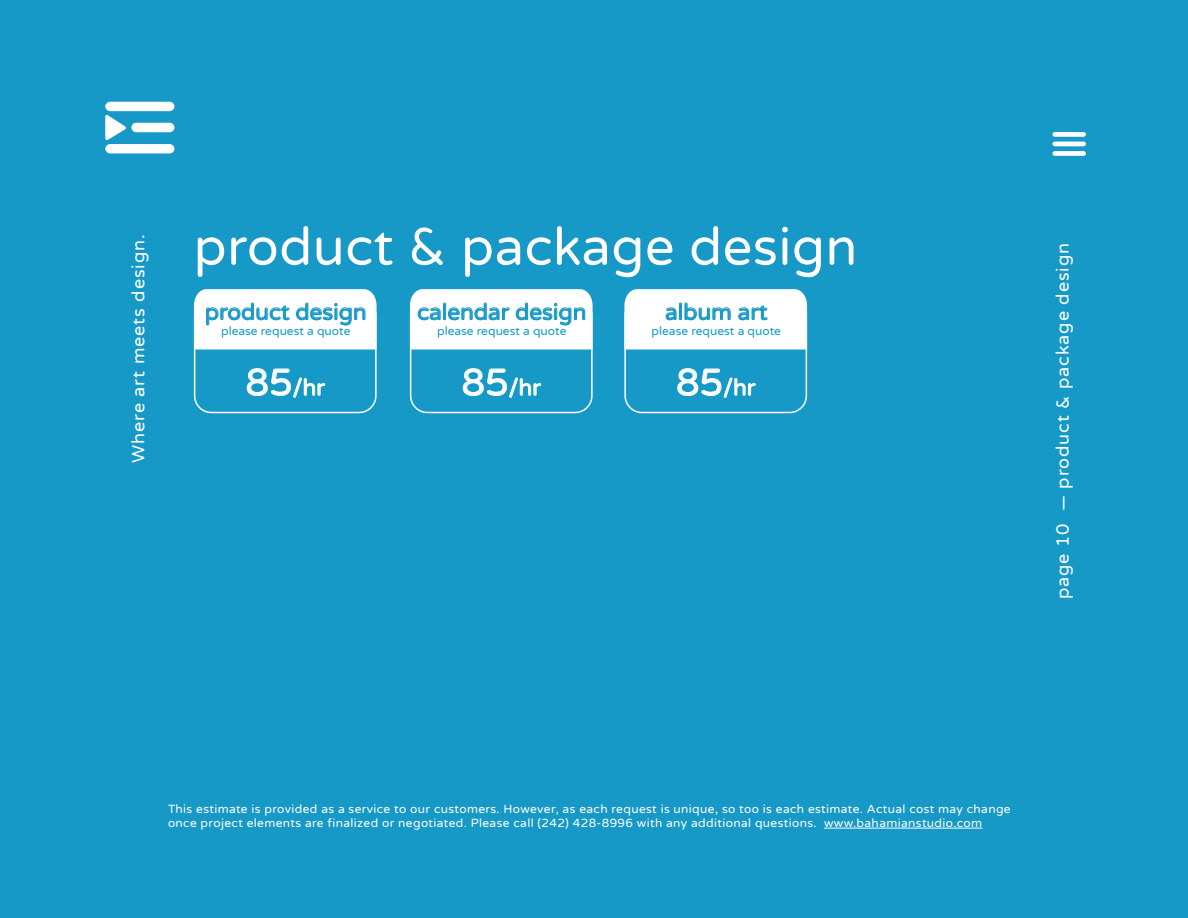
<style>
.page{position:relative;width:1188px;height:918px;background:#1799c7}
.page>*{position:absolute;margin:0;border:0;box-sizing:border-box;transform-origin:0 0}
.t1{font:52.5px "Varela Round";letter-spacing:.01em;color:#fff}
.t2{font:22.5px "Varela Round";color:#1799c7}
.t3{font:22.5px "Varela Round";color:#fff}
.t4{font:18px "Varela Round";letter-spacing:.05em;color:#fff}
.t5{font:12px/14.4px "Varela Round";letter-spacing:.03em;color:#fff}
.t6{font:12px "Varela Round";color:#1799c7}
.s1{font-size:37.5px}
</style>
<div class="page">
<div style="left:194px;top:298px;width:183px;height:115px;border:2px solid #fff;border-radius:17px"></div>
<svg style="left:194px;top:289px;width:183px;height:61px;background:#e9f5f9"></svg>
<svg style="left:247px;top:368px;width:79px;height:30px"></svg>
<div style="left:410px;top:298px;width:183px;height:115px;border:2px solid #fff;border-radius:17px"></div>
<svg style="left:410px;top:289px;width:183px;height:61px;background:#e8f5f9"></svg>
<svg style="left:463px;top:368px;width:79px;height:30px"></svg>
<div style="left:624px;top:298px;width:183px;height:115px;border:2px solid #fff;border-radius:17px"></div>
<svg style="left:624px;top:289px;width:183px;height:61px;background:#f0f8fb"></svg>
<svg style="left:677px;top:368px;width:79px;height:30px"></svg>
<svg style="left:1052px;top:132px;width:34px;height:24px"></svg>
<hr style="left:824px;top:828px;width:159px;height:1px;background:#fff">
<svg style="left:105px;top:102px;width:69px;height:51px"></svg>
<h1 class="t1" style="left:194px;top:211px;width:665px">product &amp; package design</h1>
<h3 class="t4" style="left:126px;top:463px;width:230px;rotate:-90deg">Where art meets design.</h3>
<h3 class="t4" style="left:1050px;top:599px;width:358px;rotate:-90deg">page 10 — product &amp; package design</h3>
<h2 class="t2" style="left:205px;top:296px;width:163px">product design</h2>
<p class="t6" style="left:221px;top:322px;width:131px">please request a quote</p>
<h2 class="t3" style="left:246px;top:372px;width:81px"><span class="s1">85</span>/hr</h2>
<h2 class="t2" style="left:417px;top:296px;width:171px">calendar design</h2>
<p class="t6" style="left:437px;top:322px;width:131px">please request a quote</p>
<h2 class="t3" style="left:462px;top:372px;width:81px"><span class="s1">85</span>/hr</h2>
<h2 class="t2" style="left:665px;top:296px;width:104px">album art</h2>
<p class="t6" style="left:652px;top:322px;width:131px">please request a quote</p>
<h2 class="t3" style="left:676px;top:372px;width:81px"><span class="s1">85</span>/hr</h2>
<p class="t5" style="left:168px;top:801px;width:844px">This estimate is provided as a service to our customers. However, as each request is unique, so too is each estimate. Actual cost may change once project elements are finalized or negotiated. Please call (242) 428-8996 with any additional questions. www.bahamianstudio.com</p>
</div>
